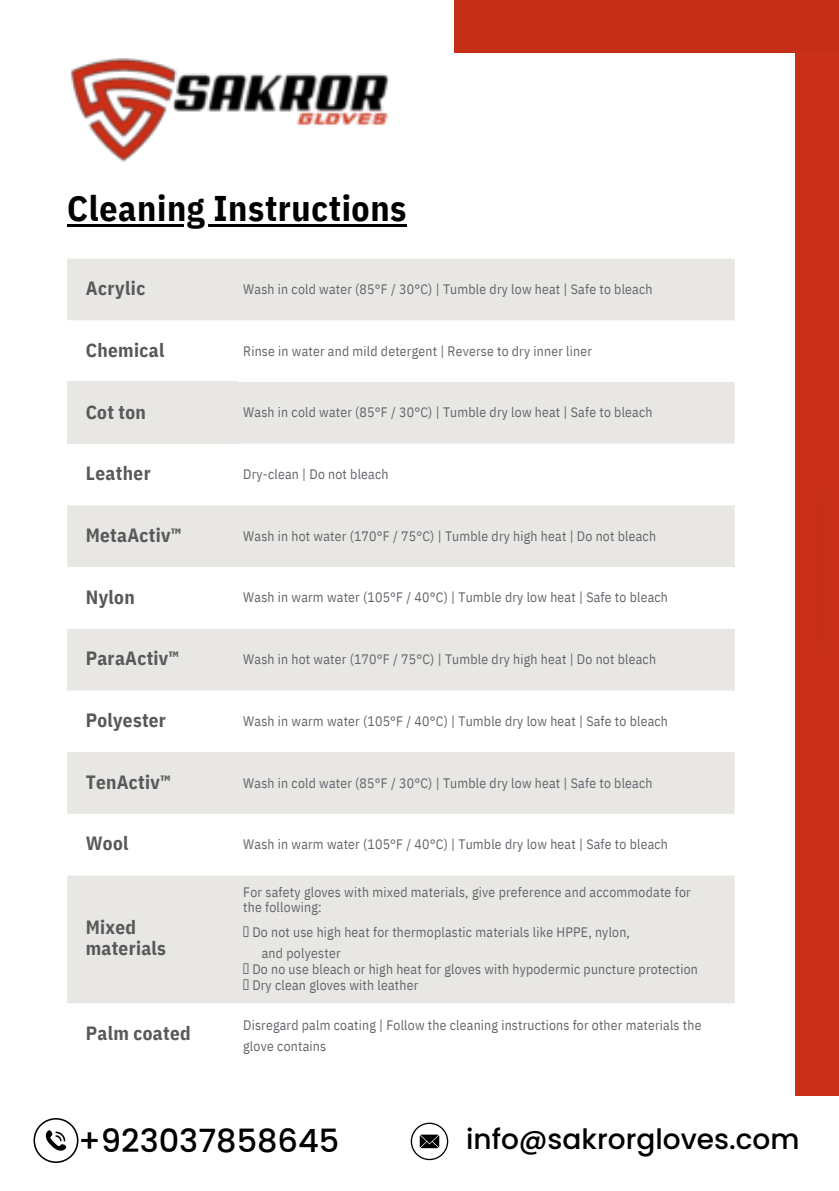
<style>
.page{position:relative;width:839px;height:1191px;background:#fff}
.page>*{position:absolute;margin:0;border:0;box-sizing:border-box;transform-origin:0 0}
.t1{font:700 35.6px "IBM Plex Sans Cond";letter-spacing:.02em;color:#000}
.t2{font:500 32px "Poppins";color:#000}
.t3{font:500 28px "Poppins";color:#000}
.t4{font:700 19.2px/21.6px "IBM Plex Sans Cond";letter-spacing:.015em;color:#58595b}
.t5{font:13.8px/15.4px "IBM Plex Sans Cond";letter-spacing:.015em;color:#63656b}
</style>
<div class="page">
<svg style="left:67px;top:259px;width:667px;height:744px;fill:#e8e7e4"></svg>
<div style="left:67px;top:382px;width:170px;height:62px;background:#e8e7e4"></div>
<div style="left:795px;top:47px;width:43px;height:1048px;background:#ca2f18"></div>
<svg style="left:33px;top:1118px;width:45px;height:45px"></svg>
<svg style="left:411px;top:1123px;width:37px;height:37px"></svg>
<img style="left:70px;top:58px;width:320px;height:104px">
<div style="left:454px;top:0;width:384px;height:53px;background:#c72e18"></div>
<hr style="left:67px;top:224px;width:340px;height:3px;background:#000">
<svg style="left:244px;top:926px;width:4px;height:11px"></svg>
<svg style="left:244px;top:963px;width:4px;height:27px"></svg>
<p class="t1" style="left:67px;top:184px;width:341px">Cleaning Instructions</p>
<h4 class="t4" style="left:86px;top:277px;width:61px">Acrylic</h4>
<p class="t5" style="left:243px;top:281px;width:411px">Wash in cold water (85°F / 30°C) | Tumble dry low heat | Safe to bleach</p>
<p class="t4" style="left:86px;top:339px;width:80px">Chemical</p>
<h4 class="t5" style="left:243px;top:343px;width:350px">Rinse in water and mild detergent | Reverse to dry inner liner</h4>
<p class="t4" style="left:86px;top:401px;width:62px">Cot ton</p>
<h4 class="t5" style="left:243px;top:405px;width:411px">Wash in cold water (85°F / 30°C) | Tumble dry low heat | Safe to bleach</h4>
<p class="t4" style="left:86px;top:462px;width:67px">Leather</p>
<p class="t5" style="left:243px;top:466px;width:147px">Dry-clean | Do not bleach</p>
<p class="t4" style="left:86px;top:524px;width:97px">MetaActiv™</p>
<h4 class="t5" style="left:243px;top:528px;width:414px">Wash in hot water (170°F / 75°C) | Tumble dry high heat | Do not bleach</h4>
<h4 class="t4" style="left:86px;top:586px;width:51px">Nylon</h4>
<h4 class="t5" style="left:243px;top:590px;width:426px">Wash in warm water (105°F / 40°C) | Tumble dry low heat | Safe to bleach</h4>
<h4 class="t4" style="left:86px;top:647px;width:95px">ParaActiv™</h4>
<p class="t5" style="left:243px;top:651px;width:414px">Wash in hot water (170°F / 75°C) | Tumble dry high heat | Do not bleach</p>
<h4 class="t4" style="left:86px;top:709px;width:82px">Polyester</h4>
<p class="t5" style="left:243px;top:713px;width:426px">Wash in warm water (105°F / 40°C) | Tumble dry low heat | Safe to bleach</p>
<h4 class="t4" style="left:86px;top:771px;width:86px">TenActiv™</h4>
<p class="t5" style="left:243px;top:775px;width:411px">Wash in cold water (85°F / 30°C) | Tumble dry low heat | Safe to bleach</p>
<h1 class="t4" style="left:86px;top:832px;width:44px">Wool</h1>
<p class="t4" style="left:86px;top:916px;width:82px">Mixed materials</p>
<h4 class="t4" style="left:86px;top:1022px;width:106px">Palm coated</h4>
<h4 class="t5" style="left:243px;top:836px;width:426px">Wash in warm water (105°F / 40°C) | Tumble dry low heat | Safe to bleach</h4>
<p class="t5" style="left:243px;top:884px;width:449px">For safety gloves with mixed materials, give preference and accommodate for the following:</p>
<p class="t5" style="left:252px;top:924px;width:379px">Do not use high heat for thermoplastic materials like HPPE, nylon,</p>
<p class="t5" style="left:262px;top:945px;width:80px">and polyester</p>
<p class="t5" style="left:252px;top:961px;width:447px">Do no use bleach or high heat for gloves with hypodermic puncture protection</p>
<p class="t5" style="left:252px;top:977px;width:167px">Dry clean gloves with leather</p>
<p class="t5" style="left:243px;top:1017px;width:460px">Disregard palm coating | Follow the cleaning instructions for other materials the</p>
<p class="t5" style="left:243px;top:1038px;width:84px">glove contains</p>
<p class="t2" style="left:78px;top:1118px;width:262px">+923037858645</p>
<h4 class="t3" style="left:466px;top:1120px;width:335px">info@sakrorgloves.com</h4>
</div>
